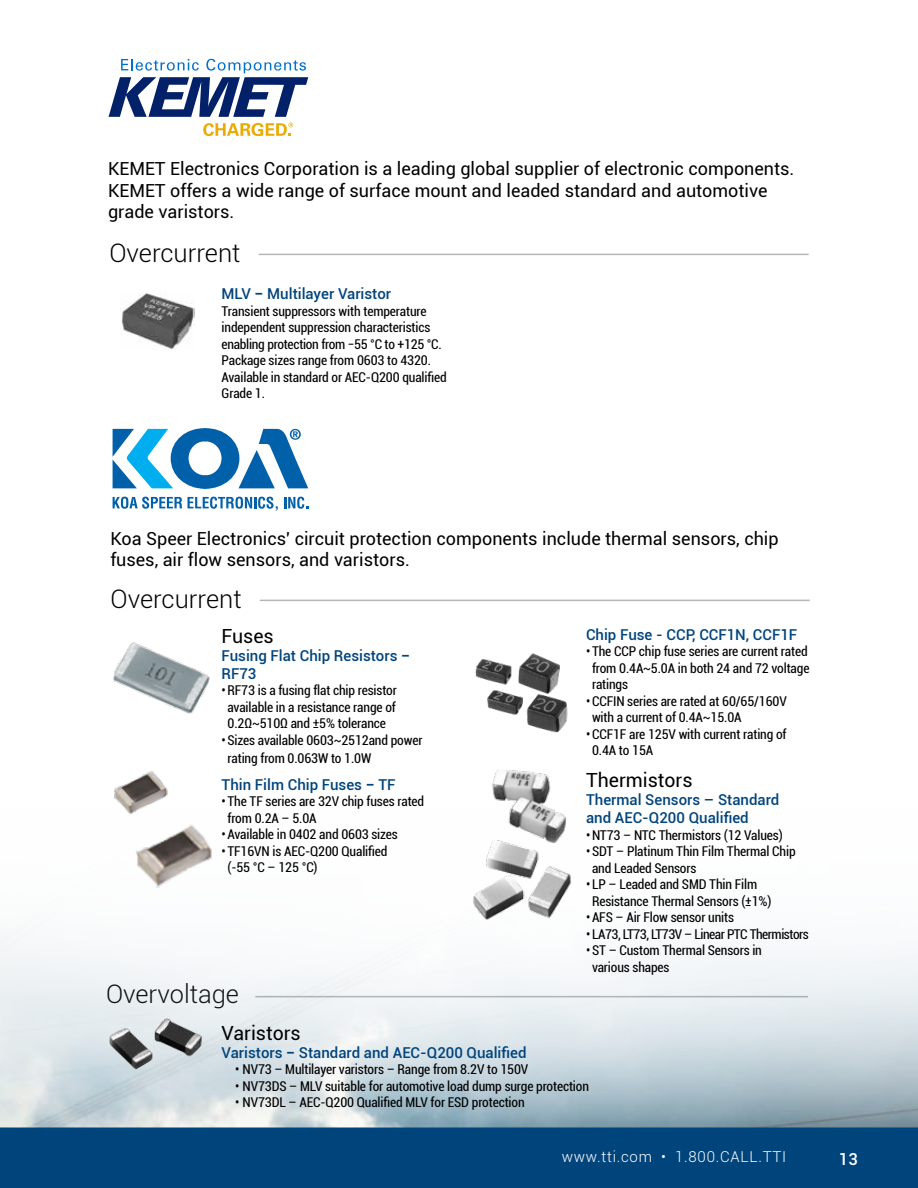
<style>
.page{position:relative;width:918px;height:1188px;background:#fff}
.page>*{position:absolute;margin:0;border:0;box-sizing:border-box;transform-origin:0 0}
.t1{font:300 25.5px "Roboto";color:#000}
.t2{font:19.5px "Roboto";color:#000}
.t3{font:18px/21px "Roboto";color:#000}
.t4{font:500 16.5px "Roboto";color:#fff}
.t5{font:500 15px/18px "Roboto";color:#00447c}
.t6{font:300 15px "Roboto";letter-spacing:.05em;color:#fff}
.t7{font:condensed 13.5px/16.5px "Roboto";letter-spacing:-.01em;color:#000}
.t8{font:condensed 13.5px "Roboto";letter-spacing:-.035em;color:#000}
.s1{font-family:"Roboto Condensed";font-weight:700}
</style>
<div class="page">
<img style="left:0;top:937px;width:918px;height:191px">
<img style="left:113px;top:642px;width:97px;height:72px">
<img style="left:114px;top:771px;width:98px;height:117px">
<img style="left:475px;top:653px;width:93px;height:80px">
<img style="left:492px;top:770px;width:74px;height:68px">
<img style="left:473px;top:838px;width:98px;height:82px">
<img style="left:109px;top:1017px;width:95px;height:68px">
<svg style="left:113px;top:428px;width:195px;height:61px"></svg>
<svg style="left:113px;top:497px;width:69px;height:12px"></svg>
<svg style="left:188px;top:497px;width:90px;height:14px"></svg>
<svg style="left:284px;top:497px;width:24px;height:12px"></svg>
<hr style="left:259px;top:254px;width:550px;height:1px;background:#b4b6b8">
<hr style="left:260px;top:600px;width:550px;height:1px;background:#b4b6b8">
<img style="left:120px;top:293px;width:74px;height:56px">
<svg style="left:203px;top:123px;width:90px;height:13px"></svg>
<svg style="left:109px;top:59px;width:199px;height:58px"></svg>
<div style="left:0;top:1128px;width:918px;height:60px;background:#00447c"></div>
<h3 class="t3" style="left:108px;top:158px;width:688px">KEMET Electronics Corporation is a leading global supplier of electronic components.<br>KEMET offers a wide range of surface mount and leaded standard and automotive grade varistors.</h3>
<h1 class="t1" style="left:109px;top:235px;width:133px">Overcurrent</h1>
<p class="t5" style="left:222px;top:284px;width:171px">MLV <span class="s1">–</span> Multilayer Varistor</p>
<p class="t7" style="left:222px;top:302px;width:227px">Transient suppressors with temperature independent suppression characteristics enabling protection from −55 °C to +125 °C.<br>Package sizes range from 0603 to 4320.<br>Available in standard or AEC-Q200 qualified Grade 1.</p>
<h3 class="t3" style="left:110px;top:528px;width:670px">Koa Speer Electronics' circuit protection components include thermal sensors, chip fuses, air flow sensors, and varistors.</h3>
<h1 class="t1" style="left:111px;top:581px;width:133px">Overcurrent</h1>
<h2 class="t2" style="left:222px;top:622px;width:54px">Fuses</h2>
<p class="t5" style="left:222px;top:646px;width:190px">Fusing Flat Chip Resistors <span class="s1">–<br></span>RF73</p>
<p class="t7" style="left:222px;top:682px;width:177px;text-align:center">•RF73 is a fusing flat chip resistor available in a resistance range of<br>0.2Ω~510Ω and ±5% tolerance</p>
<p class="t7" style="left:228px;top:731px;width:197px;line-height:18px;text-indent:-6px">•Sizes available 0603~2512and power rating from 0.063W to 1.0W</p>
<p class="t5" style="left:222px;top:775px;width:175px">Thin Film Chip Fuses <span class="s1">–</span> TF</p>
<p class="t7" style="left:228px;top:793px;width:198px;text-indent:-6px">•The TF series are 32V chip fuses rated from 0.2A – 5.0A</p>
<p class="t7" style="left:222px;top:826px;width:178px">•Available in 0402 and 0603 sizes</p>
<p class="t7" style="left:228px;top:842px;width:162px;text-indent:-6px">•TF16VN is AEC-Q200 Qualified (-55 °C – 125 °C)</p>
<h1 class="t1" style="left:106px;top:977px;width:135px">Overvoltage</h1>
<p class="t5" style="left:586px;top:625px;width:213px">Chip Fuse - CCP, CCF1N, CCF1F</p>
<p class="t7" style="left:592px;top:643px;width:219px;text-indent:-6px">•The CCP chip fuse series are current rated from 0.4A~5.0A in both 24 and 72 voltage ratings</p>
<p class="t7" style="left:592px;top:692px;width:196px;text-indent:-6px">•CCFIN series are rated at 60/65/160V with a current of 0.4A~15.0A</p>
<p class="t7" style="left:592px;top:725px;width:196px;text-indent:-6px">•CCF1F are 125V with current rating of<br>0.4A to 15A</p>
<h2 class="t2" style="left:586px;top:767px;width:108px">Thermistors</h2>
<p class="t5" style="left:586px;top:791px;width:195px">Thermal Sensors – Standard and AEC-Q200 Qualified</p>
<p class="t7" style="left:586px;top:826px;width:198px">•NT73 – NTC Thermistors (12 Values)</p>
<p class="t7" style="left:592px;top:843px;width:205px;text-indent:-6px">•SDT – Platinum Thin Film Thermal Chip and Leaded Sensors</p>
<p class="t7" style="left:592px;top:876px;width:181px;text-indent:-6px">• LP – Leaded and SMD Thin Film<br>Resistance Thermal Sensors (±1%)</p>
<p class="t7" style="left:586px;top:909px;width:149px">•AFS – Air Flow sensor units</p>
<p class="t8" style="left:586px;top:925px;width:224px">• LA73, LT73, LT73V – Linear PTC Thermistors</p>
<p class="t7" style="left:592px;top:942px;width:171px;text-indent:-6px">•ST – Custom Thermal Sensors in various shapes</p>
<h2 class="t2" style="left:222px;top:1019px;width:81px">Varistors</h2>
<p class="t5" style="left:222px;top:1043px;width:307px">Varistors <span class="s1">–</span> Standard and AEC-Q200 Qualified</p>
<p class="t7" style="left:235px;top:1061px;width:295px">• NV73 – Multilayer varistors – Range from 8.2V to 150V</p>
<p class="t7" style="left:235px;top:1077px;width:355px">• NV73DS – MLV suitable for automotive load dump surge protection</p>
<p class="t7" style="left:235px;top:1094px;width:291px">• NV73DL – AEC-Q200 Qualified MLV for ESD protection</p>
<p class="t6" style="left:562px;top:1147px;width:226px">www.tti.com • 1.800.CALL.TTI</p>
<p class="t4" style="left:839px;top:1147px;width:20px">13</p>
</div>
